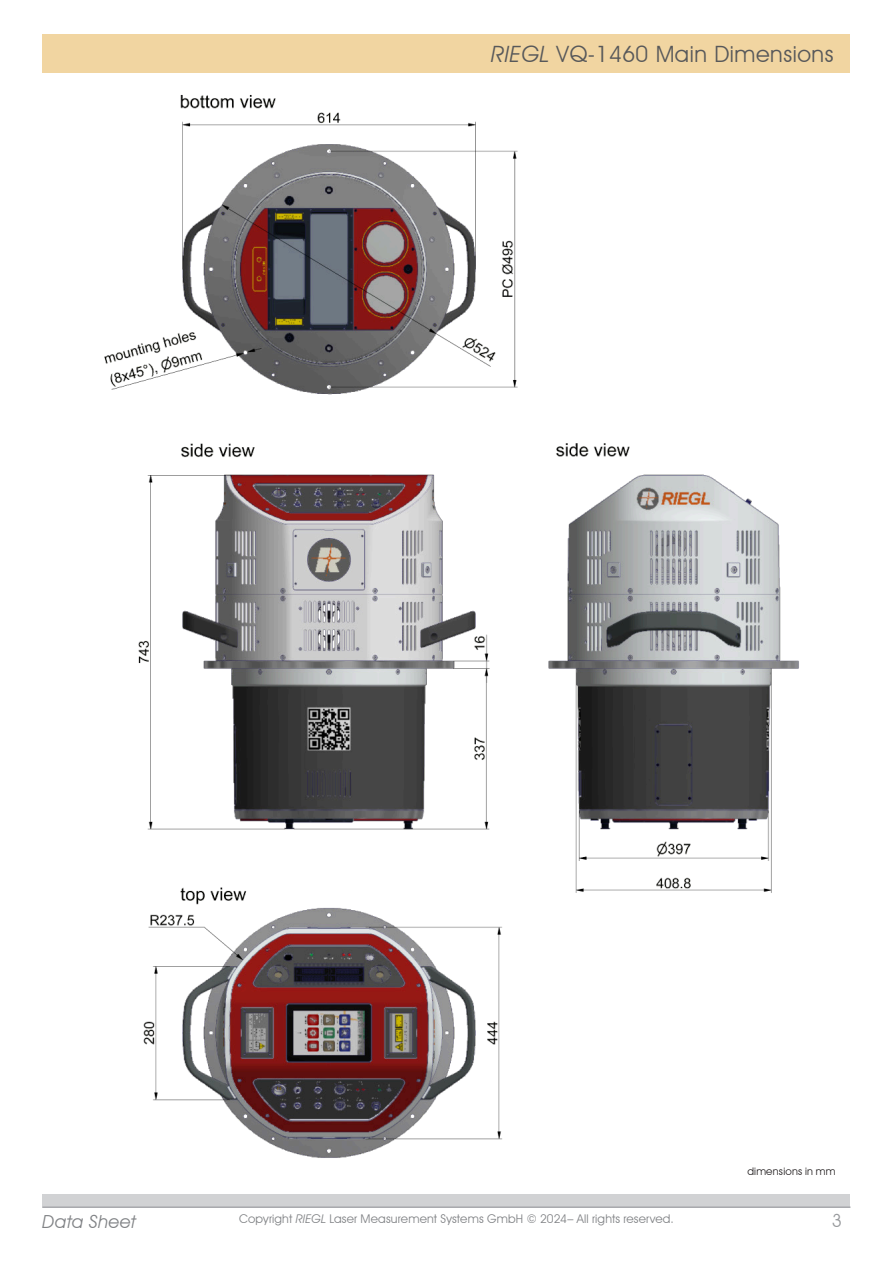
<style>
.page{position:relative;width:893px;height:1263px;background:#fff}
.page>*{position:absolute;margin:0;border:0;box-sizing:border-box;transform-origin:0 0}
.t1{font:22.5px "Avant Garde IT Cby BT";letter-spacing:.025em;color:#57585a}
.t2{font:italic 18px "Avant Garde IT Cby BT";letter-spacing:.02em;color:#808285}
.t3{font:18px "Avant Garde IT Cby BT";color:#97999c}
.t4{font:12px "Avant Garde IT Cby BT";letter-spacing:.015em;color:#808285}
.t5{font:10.5px "Avant Garde IT Cby BT";letter-spacing:.02em;color:#231f20}
.s1{font-style:italic}
</style>
<div class="page">
<div style="left:43px;top:1195px;width:807px;height:13px;background:#d1d2d4"></div>
<hr style="left:43px;top:1206px;width:807px;height:2px;background:#a8a9ad">
<div style="left:43px;top:34px;width:807px;height:38px;background:#f1d5a1"></div>
<img style="left:104px;top:94px;width:695px;height:1064px">
<h1 class="t1" style="left:491px;top:40px;width:344px"><span class="s1">RIEGL</span> VQ-1460 Main Dimensions</h1>
<p class="t5" style="left:747px;top:1164px;width:90px">dimensions in mm</p>
<h2 class="t2" style="left:43px;top:1211px;width:95px">Data Sheet</h2>
<p class="t4" style="left:239px;top:1211px;width:436px">Copyright <span class="s1">RIEGL</span> Laser Measurement Systems GmbH © 2024– All rights reserved.</p>
<h2 class="t3" style="left:832px;top:1210px;width:12px">3</h2>
</div>
